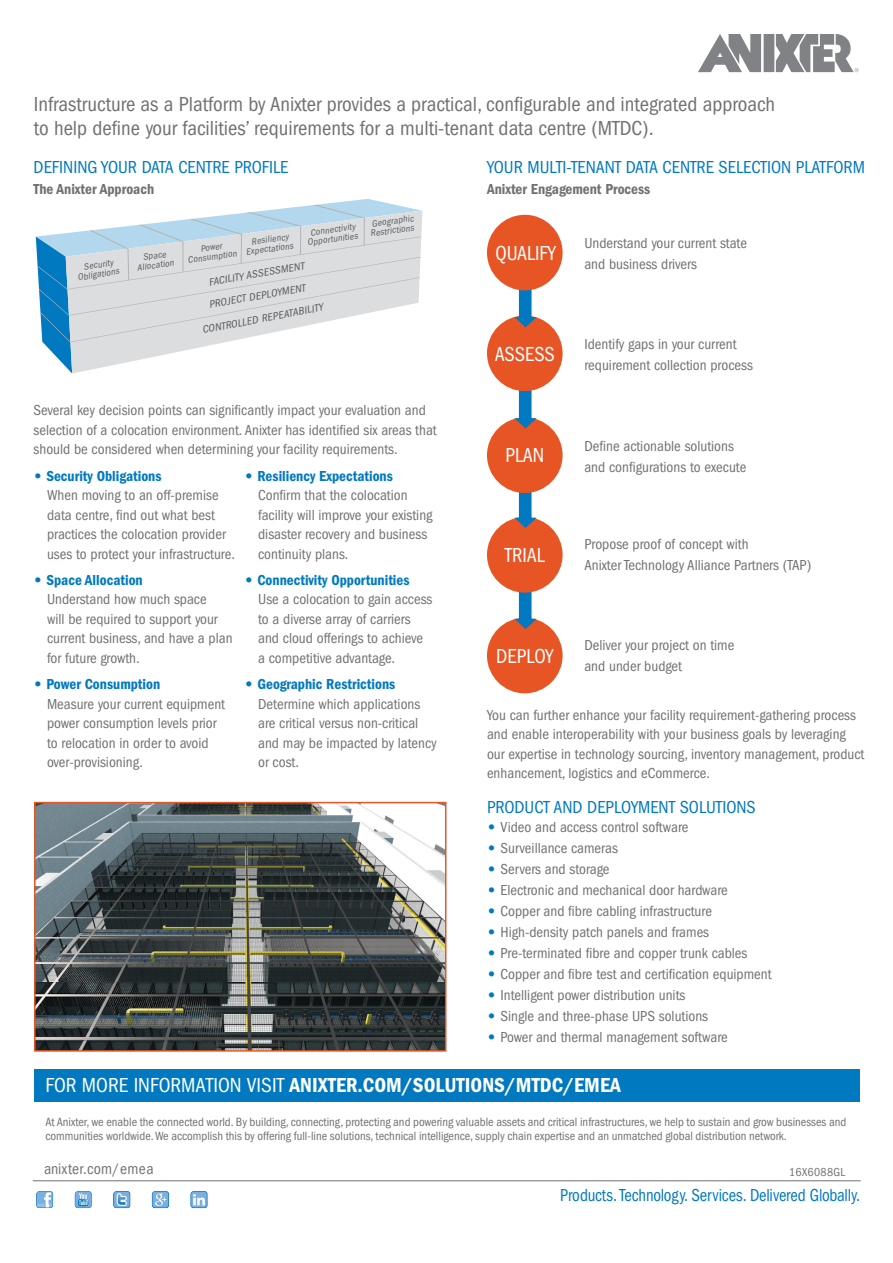
<style>
.page{position:relative;width:893px;height:1263px;background:#fff}
.page>*{position:absolute;margin:0;border:0;box-sizing:border-box;transform-origin:0 0}
.t1{font:condensed 21px/24px "ITC Franklin Gothic Std";color:#717073}
.t2{font:21px "ITC Franklin Gothic Std Dm Cd";color:#fff}
.t3{font:condensed 21px "ITC Franklin Gothic Std";color:#fff;scale:.96 1}
.t4{font:condensed 18px "ITC Franklin Gothic Std";color:#0079c1}
.t5{font:condensed 18px "ITC Franklin Gothic Std";color:#0079c1;scale:.93 1}
.t6{font:condensed 15.75px "ITC Franklin Gothic Std";letter-spacing:.01em;color:#717073}
.t7{font:condensed 15px/19.5px "ITC Franklin Gothic Std";color:#717073}
.t8{font:15px "ITC Franklin Gothic Std Dm Cd";color:#0079c1}
.t9{font:15px "ITC Franklin Gothic Std Dm Cd";color:#717073}
.t10{font:condensed 12.75px "ITC Franklin Gothic Std";color:#0079c1}
.t11{font:condensed 12.75px "ITC Franklin Gothic Std";color:#717073}
.t12{font:condensed 12.3px/14.2px "ITC Franklin Gothic Std";color:#717073}
.t13{font:condensed 12px "ITC Franklin Gothic Std";letter-spacing:.03em;color:#717073}
.t14{font:italic condensed 10.8px "ITC Franklin Gothic Std";color:#585a5c}
.t15{font:italic condensed 9.45px/9.4px "ITC Franklin Gothic Std";color:#5d5e5e;text-align:center}
.s1{font-family:"ITC Franklin Gothic Std Hvy"}
.s2{font-family:"ITC Franklin Gothic Std Hvy";font-stretch:normal;color:#0079c1}
.s3{font-family:"ITC Franklin Gothic Std";font-stretch:condensed}
</style>
<div class="page">
<svg style="left:36px;top:199px;width:386px;height:174px"></svg>
<div style="left:488px;top:619px;width:74px;height:73px;background:#e75525;border-radius:50%"></div>
<div style="left:487px;top:618px;width:76px;height:75px;border:2px solid #e75525;border-radius:50%"></div>
<svg style="left:514px;top:592px;width:23px;height:37px"></svg>
<div style="left:488px;top:518px;width:74px;height:74px;background:#e75525;border-radius:50%"></div>
<div style="left:487px;top:517px;width:76px;height:76px;border:2px solid #e75525;border-radius:50%"></div>
<svg style="left:514px;top:491px;width:23px;height:37px"></svg>
<div style="left:488px;top:418px;width:74px;height:74px;background:#e75525;border-radius:50%"></div>
<div style="left:487px;top:417px;width:76px;height:76px;border:2px solid #e75525;border-radius:50%"></div>
<svg style="left:514px;top:389px;width:23px;height:39px"></svg>
<div style="left:488px;top:316px;width:74px;height:74px;background:#e75525;border-radius:50%"></div>
<div style="left:487px;top:315px;width:76px;height:76px;border:2px solid #e75525;border-radius:50%"></div>
<svg style="left:514px;top:288px;width:23px;height:39px"></svg>
<div style="left:488px;top:216px;width:74px;height:74px;background:#e75525;border-radius:50%"></div>
<div style="left:487px;top:215px;width:76px;height:75px;border:2px solid #e75525;border-radius:50%"></div>
<img style="left:37px;top:805px;width:406px;height:244px">
<div style="left:34px;top:802px;width:412px;height:250px;border:2px solid #e75525"></div>
<div style="left:34px;top:1069px;width:825px;height:33px;background:#0079c1"></div>
<hr style="left:33px;top:1180px;width:828px;height:1px;background:#717073">
<div style="left:764px;top:34px;width:10px;height:38px;background:#808285"></div>
<svg style="left:698px;top:34px;width:63px;height:38px"></svg>
<svg style="left:776px;top:34px;width:83px;height:38px"></svg>
<svg style="left:36px;top:1191px;width:17px;height:17px"></svg>
<svg style="left:113px;top:1191px;width:17px;height:17px"></svg>
<svg style="left:75px;top:1191px;width:17px;height:17px"></svg>
<svg style="left:152px;top:1191px;width:17px;height:17px"></svg>
<svg style="left:190px;top:1191px;width:18px;height:17px"></svg>
<h1 class="t1" style="left:34px;top:92px;width:743px">Infrastructure as a Platform by Anixter provides a practical, configurable and integrated approach to help define your facilities’ requirements for a multi-tenant data centre (MTDC).</h1>
<p class="t4" style="left:34px;top:157px;width:256px">DEFINING YOUR DATA CENTRE PROFILE</p>
<p class="t9" style="left:34px;top:181px;width:122px">The Anixter Approach</p>
<p class="t4" style="left:487px;top:157px;width:379px">YOUR MULTI-TENANT DATA CENTRE SELECTION PLATFORM</p>
<p class="t9" style="left:487px;top:181px;width:165px">Anixter Engagement Process</p>
<p class="t10" style="left:45px;top:170px;width:182px">DEFINING YOUR DATA CENTER PROFILE</p>
<p class="t11" style="left:45px;top:185px;width:99px">The Anixter Approach</p>
<p class="t15" style="left:75px;top:263px;width:44px;rotate:-9deg">Security<br>Obligations</p>
<p class="t15" style="left:135px;top:254px;width:39px;rotate:-8deg">Space<br>Allocation</p>
<p class="t15" style="left:186px;top:246px;width:51px;rotate:-8deg">Power<br>Consumption</p>
<p class="t15" style="left:244px;top:238px;width:49px;rotate:-8deg">Resiliency<br>Expectations</p>
<p class="t15" style="left:305px;top:228px;width:52px;rotate:-8deg">Connectivity<br>Opportunities</p>
<p class="t15" style="left:369px;top:219px;width:46px;text-align:left;rotate:-8deg">Geographic<br>Restrictions</p>
<p class="t14" style="left:208px;top:276px;width:98px;rotate:-10deg">FACILITY ASSESSMENT</p>
<p class="t14" style="left:208px;top:299px;width:99px;rotate:-10deg">PROJECT DEPLOYMENT</p>
<p class="t14" style="left:201px;top:324px;width:124px;rotate:-11deg">CONTROLLED REPEATABILITY</p>
<p class="t7" style="left:34px;top:401px;width:405px">Several key decision points can significantly impact your evaluation and selection of a colocation environment. Anixter has identified six areas that should be considered when determining your facility requirements.</p>
<p class="t8" style="left:34px;top:467px;width:130px"><span class="s1">•</span> Security Obligations</p>
<p class="t7" style="left:47px;top:486px;width:189px">When moving to an off-premise data centre, find out what best practices the colocation provider uses to protect your infrastructure.</p>
<p class="t8" style="left:34px;top:571px;width:111px"><span class="s1">•</span> Space Allocation</p>
<p class="t7" style="left:47px;top:590px;width:187px">Understand how much space<br>will be required to support your current business, and have a plan for future growth.</p>
<p class="t8" style="left:34px;top:676px;width:128px"><span class="s1">•</span> Power Consumption</p>
<p class="t7" style="left:47px;top:694px;width:180px">Measure your current equipment power consumption levels prior to relocation in order to avoid over-provisioning.</p>
<p class="t8" style="left:245px;top:467px;width:150px"><span class="s1">•</span> Resiliency Expectations</p>
<p class="t7" style="left:258px;top:486px;width:176px">Confirm that the colocation facility will improve your existing disaster recovery and business continuity plans.</p>
<p class="t8" style="left:245px;top:571px;width:166px"><span class="s1">•</span> Connectivity Opportunities</p>
<p class="t7" style="left:258px;top:590px;width:176px">Use a colocation to gain access to a diverse array of carriers and cloud offerings to achieve a competitive advantage.</p>
<p class="t8" style="left:245px;top:676px;width:152px"><span class="s1">•</span> Geographic Restrictions</p>
<p class="t7" style="left:258px;top:694px;width:180px">Determine which applications are critical versus non-critical and may be impacted by latency or cost.</p>
<h1 class="t3" style="left:495px;top:241px;width:64px">QUALIFY</h1>
<h1 class="t3" style="left:495px;top:342px;width:64px">ASSESS</h1>
<h1 class="t3" style="left:505px;top:444px;width:42px">PLAN</h1>
<h1 class="t3" style="left:505px;top:543px;width:43px">TRIAL</h1>
<h1 class="t3" style="left:496px;top:644px;width:61px">DEPLOY</h1>
<p class="t7" style="left:584px;top:233px;width:164px;line-height:21px">Understand your current state and business drivers</p>
<p class="t7" style="left:584px;top:334px;width:170px;line-height:21px">Identify gaps in your current requirement collection process</p>
<p class="t7" style="left:584px;top:435px;width:164px;line-height:21px">Define actionable solutions and configurations to execute</p>
<p class="t7" style="left:584px;top:534px;width:228px;line-height:21px">Propose proof of concept with<br>Anixter Technology Alliance Partners (TAP)</p>
<p class="t7" style="left:584px;top:634px;width:151px;line-height:21px">Deliver your project on time and under budget</p>
<p class="t7" style="left:487px;top:705px;width:379px">You can further enhance your facility requirement-gathering process and enable interoperability with your business goals by leveraging our expertise in technology sourcing, inventory management, product enhancement, logistics and eCommerce.</p>
<p class="t4" style="left:487px;top:796px;width:270px">PRODUCT AND DEPLOYMENT SOLUTIONS</p>
<p class="t7" style="left:487px;top:817px;width:203px"><span class="s2">•</span> Video and access control software</p>
<p class="t7" style="left:487px;top:838px;width:132px"><span class="s2">•</span> Surveillance cameras</p>
<p class="t7" style="left:487px;top:859px;width:124px"><span class="s2">•</span> Servers and storage</p>
<p class="t7" style="left:487px;top:880px;width:242px"><span class="s2">•</span> Electronic and mechanical door hardware</p>
<p class="t7" style="left:487px;top:901px;width:226px"><span class="s2">•</span> Copper and fibre cabling infrastructure</p>
<p class="t7" style="left:487px;top:922px;width:224px"><span class="s2">•</span> High-density patch panels and frames</p>
<p class="t7" style="left:487px;top:943px;width:262px"><span class="s2">•</span> Pre-terminated fibre and copper trunk cables</p>
<p class="t7" style="left:487px;top:964px;width:286px"><span class="s2">•</span> Copper and fibre test and certification equipment</p>
<p class="t7" style="left:487px;top:985px;width:200px"><span class="s2">•</span> Intelligent power distribution units</p>
<p class="t7" style="left:487px;top:1006px;width:223px"><span class="s2">•</span> Single and three-phase UPS solutions</p>
<p class="t7" style="left:487px;top:1027px;width:242px"><span class="s2">•</span> Power and thermal management software</p>
<h1 class="t2" style="left:46px;top:1073px;width:577px"><span class="s3">FOR MORE INFORMATION VISIT</span> ANIXTER.COM/SOLUTIONS/MTDC/EMEA</h1>
<p class="t12" style="left:46px;top:1114px;width:802px">At Anixter, we enable the connected world. By building, connecting, protecting and powering valuable assets and critical infrastructures, we help to sustain and grow businesses and communities worldwide. We accomplish this by offering full-line solutions, technical intelligence, supply chain expertise and an unmatched global distribution network.</p>
<p class="t6" style="left:44px;top:1160px;width:111px">anixter.com/emea</p>
<p class="t5" style="left:560px;top:1184px;width:324px">Products. Technology. Services. Delivered Globally.</p>
<p class="t13" style="left:789px;top:1165px;width:58px">16X6088GL</p>
</div>
